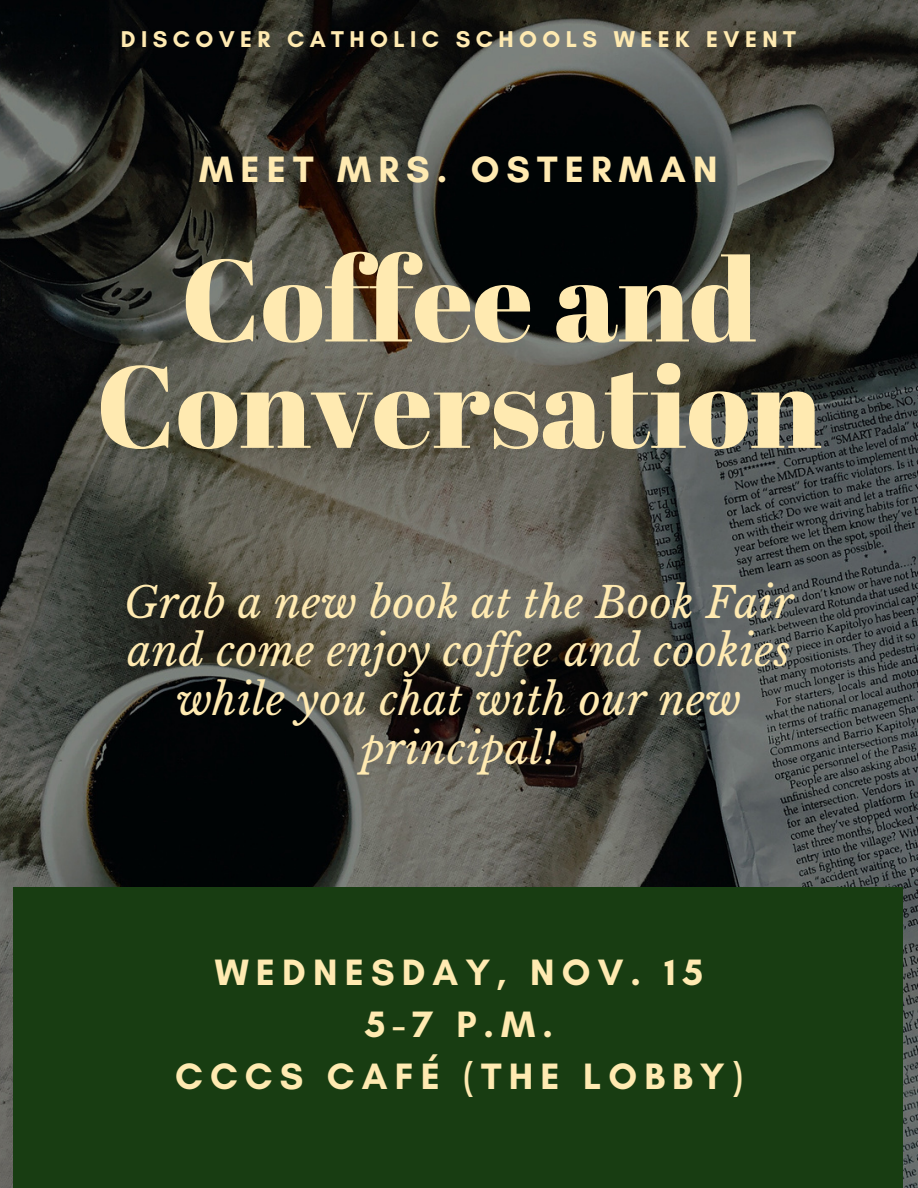
<style>
.page{position:relative;width:918px;height:1188px;background:#fff}
.page>*{position:absolute;margin:0;border:0;box-sizing:border-box;transform-origin:0 0}
.t1{font:116.1px/106.4px "Abril Fatface";color:#ffeab1;text-align:center}
.t2{font:italic 42.3px/48.8px "Libre Baskerville";letter-spacing:.01em;color:#ffeab1;text-align:center}
.t3{font:700 37.35px "Glacial Indifference";letter-spacing:.19em;color:#ffeab1}
.t4{font:700 23.25px "Glacial Indifference";letter-spacing:.23em;color:#ffeab1}
</style>
<div class="page">
<img style="left:0;top:0;width:918px;height:1188px">
<div style="left:14px;top:887px;width:889px;height:301px;background:#183d12"></div>
<p class="t4" style="left:121px;top:25px;width:677px">DISCOVER CATHOLIC SCHOOLS WEEK EVENT</p>
<p class="t3" style="left:199px;top:147px;width:520px">MEET MRS. OSTERMAN</p>
<p class="t1" style="left:96px;top:244px;width:727px">Coffee and<br>Conversation</p>
<p class="t2" style="left:124px;top:579px;width:671px">Grab a new book at the Book Fair and come enjoy cof ee and cookies while you chat with our new principal!</p>
<p class="t3" style="left:215px;top:950px;width:490px">WEDNESDAY, NOV. 15</p>
<p class="t3" style="left:365px;top:1001px;width:189px">5-7 P.M.</p>
<p class="t3" style="left:175px;top:1053px;width:569px">CCCS CAFÉ (THE LOBBY)</p>
</div>
